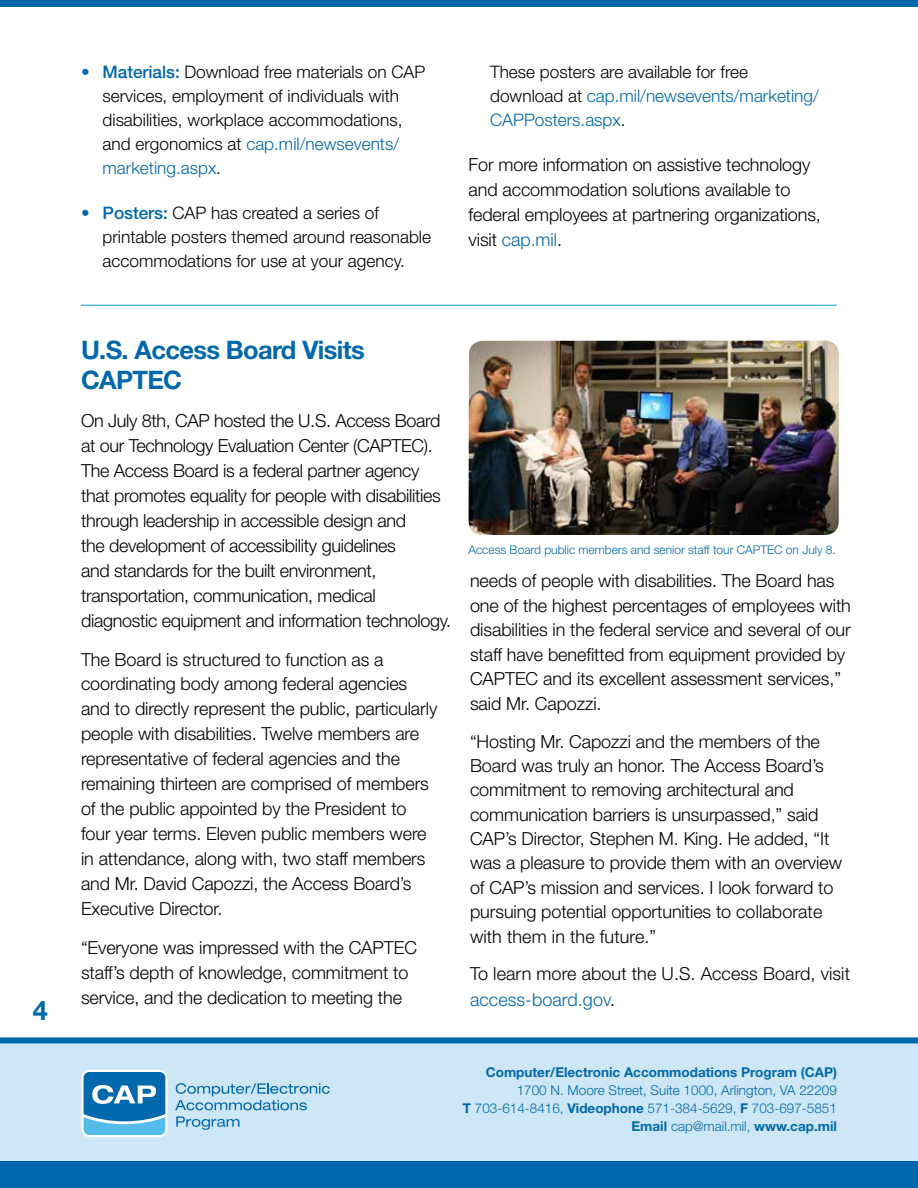
<style>
.page{position:relative;width:918px;height:1188px;background:#fff}
.page>*{position:absolute;margin:0;border:0;box-sizing:border-box;transform-origin:0 0}
.t1{font:700 27px "Helvetica Neue LT Std";color:#0068ac}
.t2{font:700 25.5px/30px "Helvetica Neue LT Std";letter-spacing:-.025em;color:#0068ac}
.t3{font:300 18px/24.9px "Helvetica Neue LT Std";letter-spacing:-.005em;color:#000}
.t4{font:300 17.25px/24px "Helvetica Neue LT Std";color:#000}
.t5{font:300 17.25px/24px "Helvetica Neue LT Std";color:#0068ac}
.t6{font:300 13.5px/18px "Helvetica Neue LT Std";color:#0068ac;text-align:right}
.t7{font:700 13.5px "Helvetica Neue LT Std";color:#0068ac}
.t8{font:300 12px "Helvetica Neue LT Std";color:#0068ac}
.s1{color:#0068ac}
.s2{font-weight:500;color:#0068ac}
.s3{color:#000}
.s4{font-weight:700}
</style>
<div class="page">
<div style="left:0;top:1042px;width:918px;height:131px;background:#cde7f8"></div>
<div style="left:0;top:1161px;width:918px;height:27px;background:#0068ac"></div>
<div style="left:0;top:1037px;width:918px;height:6px;background:#0068ac"></div>
<svg style="left:81px;top:1070px;width:87px;height:67px"></svg>
<svg style="left:84px;top:1072px;width:81px;height:63px;background:#3b92c6"></svg>
<svg style="left:175px;top:1083px;width:155px;height:27px"></svg>
<svg style="left:176px;top:1116px;width:63px;height:14px"></svg>
<div style="left:0;top:0;width:918px;height:6px;background:#0068ac"></div>
<hr style="left:81px;top:305px;width:756px;height:1px;background:#54bceb">
<img style="left:469px;top:341px;width:370px;height:194px">
<h1 class="t1" style="left:33px;top:994px;width:17px">4</h1>
<p class="t4" style="left:103px;top:60px;width:324px;text-indent:-22px"><span class="s1">•</span> <span class="s2">Materials:</span> Download free materials on CAP services, employment of individuals with disabilities, workplace accommodations, and ergonomics at <span class="s1">cap.mil/newsevents/ marketing.aspx</span>.</p>
<p class="t4" style="left:103px;top:200px;width:330px;text-indent:-22px"><span class="s1">•</span> <span class="s2">Posters:</span> CAP has created a series of printable posters themed around reasonable accommodations for use at your agency.</p>
<p class="t5" style="left:490px;top:60px;width:330px"><span class="s3">These posters are available for free download at</span> cap.mil/newsevents/marketing/<br>CAPPosters.aspx<span class="s3">.</span></p>
<p class="t3" style="left:469px;top:152px;width:354px">For more information on assistive technology and accommodation solutions available to federal employees at partnering organizations, visit <span class="s1">cap.mil</span>.</p>
<h1 class="t2" style="left:81px;top:334px;width:285px">U.S. Access Board Visits<br>CAPTEC</h1>
<p class="t3" style="left:81px;top:408px;width:372px">On July 8th, CAP hosted the U.S. Access Board at our Technology Evaluation Center (CAPTEC).<br>The Access Board is a federal partner agency that promotes equality for people with disabilities through leadership in accessible design and<br>the development of accessibility guidelines<br>and standards for the built environment, transportation, communication, medical diagnostic equipment and information technology.</p>
<p class="t3" style="left:81px;top:646px;width:358px">The Board is structured to function as a coordinating body among federal agencies and to directly represent the public, particularly people with disabilities. Twelve members are representative of federal agencies and the remaining thirteen are comprised of members of the public appointed by the President to four year terms. Eleven public members were in attendance, along with, two staff members and Mr. David Capozzi, the Access Board’s Executive Director.</p>
<p class="t3" style="left:81px;top:934px;width:338px">“Everyone was impressed with the CAPTEC staff’s depth of knowledge, commitment to service, and the dedication to meeting the</p>
<p class="t8" style="left:469px;top:543px;width:369px">Access Board public members and senior staff tour CAPTEC on July 8.</p>
<p class="t3" style="left:470px;top:568px;width:382px;line-height:24.5px">needs of people with disabilities. The Board has one of the highest percentages of employees with disabilities in the federal service and several of our staff have benefitted from equipment provided by CAPTEC and its excellent assessment services,” said Mr. Capozzi.</p>
<p class="t3" style="left:470px;top:729px;width:373px;line-height:24.3px">“Hosting Mr. Capozzi and the members of the Board was truly an honor. The Access Board’s commitment to removing architectural and communication barriers is unsurpassed,” said CAP’s Director, Stephen M. King. He added, “It was a pleasure to provide them with an overview of CAP’s mission and services. I look forward to pursuing potential opportunities to collaborate with them in the future.”</p>
<p class="t3" style="left:470px;top:961px;width:382px;line-height:25.5px">To learn more about the U.S. Access Board, visit <span class="s1">access-board.gov</span>.</p>
<p class="t7" style="left:486px;top:1064px;width:353px">Computer/Electronic Accommodations Program (CAP)</p>
<p class="t6" style="left:463px;top:1081px;width:376px">1700 N. Moore Street, Suite 1000, Arlington, VA 22209<br><span class="s4">T</span> 703-614-8416, <span class="s4">Videophone</span> 571-384-5629, <span class="s4">F</span> 703-697-5851<br><span class="s4">Email</span> cap@mail.mil, <span class="s4">www.cap.mil</span></p>
</div>
